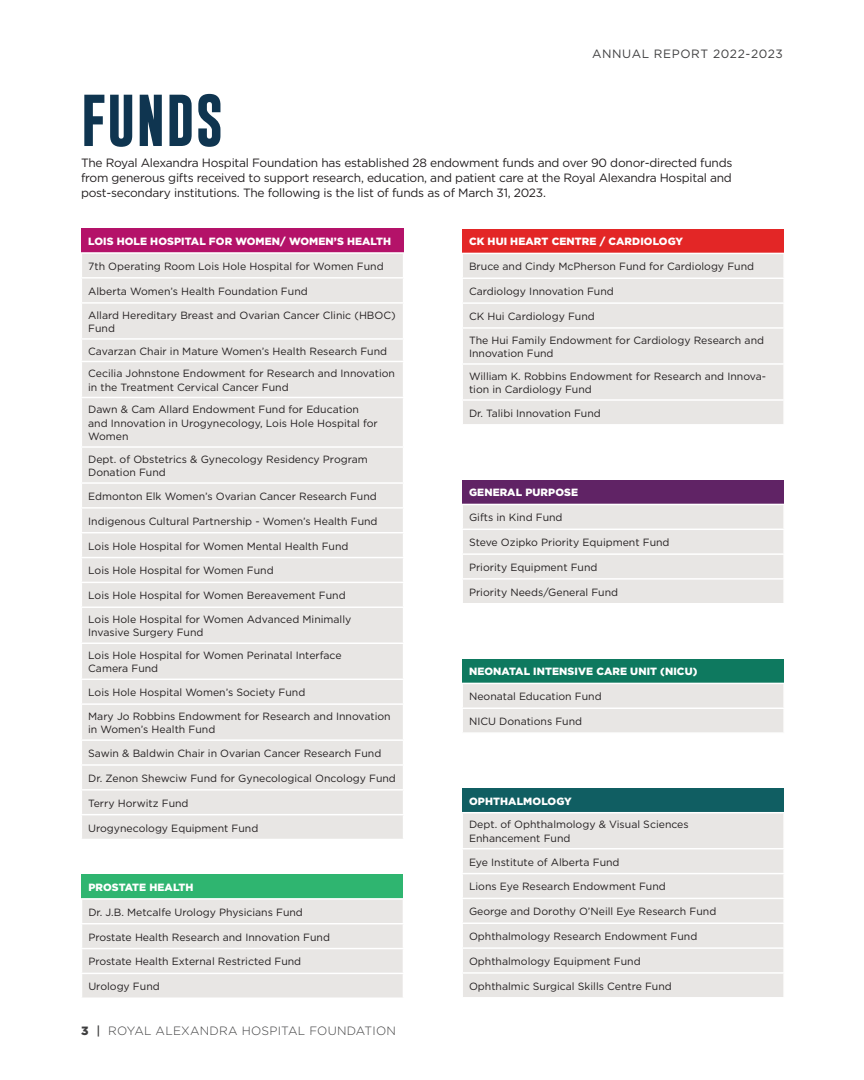
<style>
.page{position:relative;width:864px;height:1080px;background:#fff}
.page>*{position:absolute;margin:0;border:0;box-sizing:border-box;transform-origin:0 0}
.t1{font:700 52.5px "Gobold";letter-spacing:.02em;color:#0f3550}
.Numerical_Data{font:12px/15px "Gotham HTF";letter-spacing:-.02em;color:#231f20;text-align:justify}
.Body_Copy{font:300 12px "Gotham HTF";letter-spacing:.02em;color:#3e3e3f}
.t2{font:12px "Gotham HTF";letter-spacing:.05em;color:#3e3e3f}
.Charts_Text{font:10.5px/13.5px "Gotham HTF";color:#231f20}
.Body_Copy-2{font:900 10.5px "Gotham HTF";letter-spacing:.01em;color:#fff}
.s1{font-weight:900}
.s2{font-weight:500}
</style>
<div class="page">
<div style="left:462px;top:229px;width:322px;height:24px;background:#e32626"></div>
<div style="left:463px;top:254px;width:320px;height:170px;background:#e8e6e4"></div>
<hr style="left:461px;top:278px;width:324px;height:1px;background:#fff">
<hr style="left:461px;top:302px;width:324px;height:2px;background:#fff">
<hr style="left:461px;top:327px;width:324px;height:2px;background:#fff">
<hr style="left:461px;top:363px;width:324px;height:2px;background:#fff">
<hr style="left:461px;top:399px;width:324px;height:2px;background:#fff">
<div style="left:81px;top:228px;width:323px;height:25px;background:#b41269"></div>
<div style="left:82px;top:254px;width:321px;height:585px;background:#e8e6e4"></div>
<hr style="left:81px;top:252px;width:323px;height:2px;background:#fff">
<hr style="left:81px;top:277px;width:323px;height:2px;background:#fff">
<hr style="left:81px;top:302px;width:323px;height:2px;background:#fff">
<hr style="left:81px;top:338px;width:323px;height:2px;background:#fff">
<hr style="left:81px;top:361px;width:323px;height:1px;background:#fff">
<hr style="left:81px;top:397px;width:323px;height:1px;background:#fff">
<hr style="left:81px;top:446px;width:323px;height:2px;background:#fff">
<hr style="left:81px;top:482px;width:323px;height:2px;background:#fff">
<hr style="left:81px;top:507px;width:323px;height:2px;background:#fff">
<hr style="left:81px;top:532px;width:323px;height:1px;background:#fff">
<hr style="left:81px;top:557px;width:323px;height:1px;background:#fff">
<hr style="left:81px;top:582px;width:323px;height:1px;background:#fff">
<hr style="left:81px;top:606px;width:323px;height:2px;background:#fff">
<hr style="left:81px;top:643px;width:323px;height:1px;background:#fff">
<hr style="left:81px;top:679px;width:323px;height:1px;background:#fff">
<hr style="left:81px;top:703px;width:323px;height:2px;background:#fff">
<hr style="left:81px;top:739px;width:323px;height:2px;background:#fff">
<hr style="left:81px;top:764px;width:323px;height:2px;background:#fff">
<hr style="left:81px;top:789px;width:323px;height:2px;background:#fff">
<hr style="left:81px;top:814px;width:323px;height:1px;background:#fff">
<div style="left:462px;top:480px;width:322px;height:24px;background:#602365"></div>
<div style="left:463px;top:505px;width:320px;height:98px;background:#e8e6e4"></div>
<hr style="left:461px;top:529px;width:324px;height:1px;background:#fff">
<hr style="left:461px;top:553px;width:324px;height:2px;background:#fff">
<hr style="left:461px;top:578px;width:324px;height:2px;background:#fff">
<div style="left:82px;top:874px;width:321px;height:25px;background:#2fb570"></div>
<hr style="left:81px;top:898px;width:323px;height:2px;background:#fff">
<div style="left:82px;top:900px;width:321px;height:98px;background:#e8e6e4"></div>
<div style="left:462px;top:659px;width:322px;height:24px;background:#0e795f"></div>
<div style="left:463px;top:684px;width:320px;height:48px;background:#e8e6e4"></div>
<hr style="left:461px;top:708px;width:324px;height:1px;background:#fff">
<div style="left:462px;top:788px;width:322px;height:25px;background:#105e62"></div>
<div style="left:463px;top:813px;width:320px;height:184px;background:#e8e6e4"></div>
<hr style="left:461px;top:812px;width:324px;height:1px;background:#fff">
<hr style="left:461px;top:848px;width:324px;height:1px;background:#fff">
<hr style="left:461px;top:873px;width:324px;height:1px;background:#fff">
<hr style="left:461px;top:898px;width:324px;height:1px;background:#fff">
<hr style="left:461px;top:923px;width:324px;height:1px;background:#fff">
<hr style="left:461px;top:947px;width:324px;height:2px;background:#fff">
<hr style="left:461px;top:972px;width:324px;height:2px;background:#fff">
<p class="t2" style="left:592px;top:48px;width:192px">ANNUAL REPORT 2022-2023</p>
<p class="t1" style="left:81px;top:86px;width:144px">FUNDS</p>
<p class="Numerical_Data" style="left:81px;top:155px;width:653px">The Royal Alexandra Hospital Foundation has established 28 endowment funds and over 90 donor-directed funds from generous gifts received to support research, education, and patient care at the Royal Alexandra Hospital and post-secondary institutions. The following is the list of funds as of March 31, 2023.</p>
<p class="Body_Copy-2" style="left:469px;top:236px;width:216px">CK HUI HEART CENTRE / CARDIOLOGY</p>
<p class="Charts_Text" style="left:469px;top:260px;width:287px">Bruce and Cindy McPherson Fund for Cardiology Fund</p>
<p class="Charts_Text" style="left:469px;top:284px;width:146px">Cardiology Innovation Fund</p>
<p class="Charts_Text" style="left:469px;top:309px;width:127px">CK Hui Cardiology Fund</p>
<p class="Charts_Text" style="left:469px;top:333px;width:297px">The Hui Family Endowment for Cardiology Research and<br>Innovation Fund</p>
<p class="Charts_Text" style="left:469px;top:369px;width:299px">William K. Robbins Endowment for Research and Innova&shy;tion in Cardiology Fund</p>
<p class="Charts_Text" style="left:469px;top:406px;width:133px">Dr. Talibi Innovation Fund</p>
<p class="Body_Copy-2" style="left:88px;top:235px;width:305px">LOIS HOLE HOSPITAL FOR WOMEN/ WOMEN’S HEALTH</p>
<p class="Charts_Text" style="left:88px;top:259px;width:297px">7th Operating Room Lois Hole Hospital for Women Fund</p>
<p class="Charts_Text" style="left:88px;top:284px;width:221px">Alberta Women’s Health Foundation Fund</p>
<p class="Charts_Text" style="left:88px;top:308px;width:309px">Allard Hereditary Breast and Ovarian Cancer Clinic (HBOC)<br>Fund</p>
<p class="Charts_Text" style="left:88px;top:344px;width:300px">Cavarzan Chair in Mature Women’s Health Research Fund</p>
<p class="Charts_Text" style="left:88px;top:367px;width:308px">Cecilia Johnstone Endowment for Research and Innovation in the Treatment Cervical Cancer Fund</p>
<p class="Charts_Text" style="left:88px;top:403px;width:291px">Dawn &amp; Cam Allard Endowment Fund for Education and Innovation in Urogynecology, Lois Hole Hospital for<br>Women</p>
<p class="Charts_Text" style="left:88px;top:452px;width:281px">Dept. of Obstetrics &amp; Gynecology Residency Program<br>Donation Fund</p>
<p class="Charts_Text" style="left:88px;top:489px;width:290px">Edmonton Elk Women’s Ovarian Cancer Research Fund</p>
<p class="Charts_Text" style="left:88px;top:514px;width:291px">Indigenous Cultural Partnership - Women’s Health Fund</p>
<p class="Charts_Text" style="left:88px;top:539px;width:262px">Lois Hole Hospital for Women Mental Health Fund</p>
<p class="Charts_Text" style="left:88px;top:564px;width:187px">Lois Hole Hospital for Women Fund</p>
<p class="Charts_Text" style="left:88px;top:589px;width:259px">Lois Hole Hospital for Women Bereavement Fund</p>
<p class="Charts_Text" style="left:88px;top:612px;width:265px">Lois Hole Hospital for Women Advanced Minimally<br>Invasive Surgery Fund</p>
<p class="Charts_Text" style="left:88px;top:648px;width:255px">Lois Hole Hospital for Women Perinatal Interface<br>Camera Fund</p>
<p class="Charts_Text" style="left:88px;top:686px;width:219px">Lois Hole Hospital Women’s Society Fund</p>
<p class="Charts_Text" style="left:88px;top:709px;width:304px">Mary Jo Robbins Endowment for Research and Innovation in Women’s Health Fund</p>
<p class="Charts_Text" style="left:88px;top:746px;width:295px">Sawin &amp; Baldwin Chair in Ovarian Cancer Research Fund</p>
<p class="Charts_Text" style="left:88px;top:771px;width:309px">Dr. Zenon Shewciw Fund for Gynecological Oncology Fund</p>
<p class="Charts_Text" style="left:88px;top:796px;width:102px">Terry Horwitz Fund</p>
<p class="Charts_Text" style="left:88px;top:821px;width:172px">Urogynecology Equipment Fund</p>
<p class="Body_Copy-2" style="left:469px;top:487px;width:111px">GENERAL PURPOSE</p>
<p class="Charts_Text" style="left:469px;top:511px;width:95px">Gifts in Kind Fund</p>
<p class="Charts_Text" style="left:469px;top:536px;width:202px">Steve Ozipko Priority Equipment Fund</p>
<p class="Charts_Text" style="left:469px;top:560px;width:130px">Priority Equipment Fund</p>
<p class="Charts_Text" style="left:469px;top:585px;width:151px">Priority Needs/General Fund</p>
<p class="Body_Copy-2" style="left:469px;top:666px;width:230px">NEONATAL INTENSIVE CARE UNIT (NICU)</p>
<p class="Charts_Text" style="left:469px;top:690px;width:134px">Neonatal Education Fund</p>
<p class="Charts_Text" style="left:469px;top:714px;width:115px">NICU Donations Fund</p>
<p class="Body_Copy-2" style="left:469px;top:795px;width:104px">OPHTHALMOLOGY</p>
<p class="Charts_Text" style="left:469px;top:818px;width:221px">Dept. of Ophthalmology &amp; Visual Sciences<br>Enhancement Fund</p>
<p class="Charts_Text" style="left:469px;top:855px;width:152px">Eye Institute of Alberta Fund</p>
<p class="Charts_Text" style="left:469px;top:880px;width:198px">Lions Eye Research Endowment Fund</p>
<p class="Charts_Text" style="left:469px;top:905px;width:249px">George and Dorothy O’Neill Eye Research Fund</p>
<p class="Charts_Text" style="left:469px;top:929px;width:230px">Ophthalmology Research Endowment Fund</p>
<p class="Charts_Text" style="left:469px;top:954px;width:173px">Ophthalmology Equipment Fund</p>
<p class="Charts_Text" style="left:469px;top:979px;width:204px">Ophthalmic Surgical Skills Centre Fund</p>
<p class="Body_Copy-2" style="left:88px;top:881px;width:107px">PROSTATE HEALTH</p>
<p class="Charts_Text" style="left:88px;top:905px;width:216px">Dr. J.B. Metcalfe Urology Physicians Fund</p>
<p class="Charts_Text" style="left:88px;top:930px;width:243px">Prostate Health Research and Innovation Fund</p>
<p class="Charts_Text" style="left:88px;top:955px;width:214px">Prostate Health External Restricted Fund</p>
<p class="Charts_Text" style="left:88px;top:980px;width:73px">Urology Fund</p>
<p class="Body_Copy" style="left:81px;top:1024px;width:316px"><span class="s1">3</span> <span class="s2">|</span> ROYAL ALEXANDRA HOSPITAL FOUNDATION</p>
</div>
